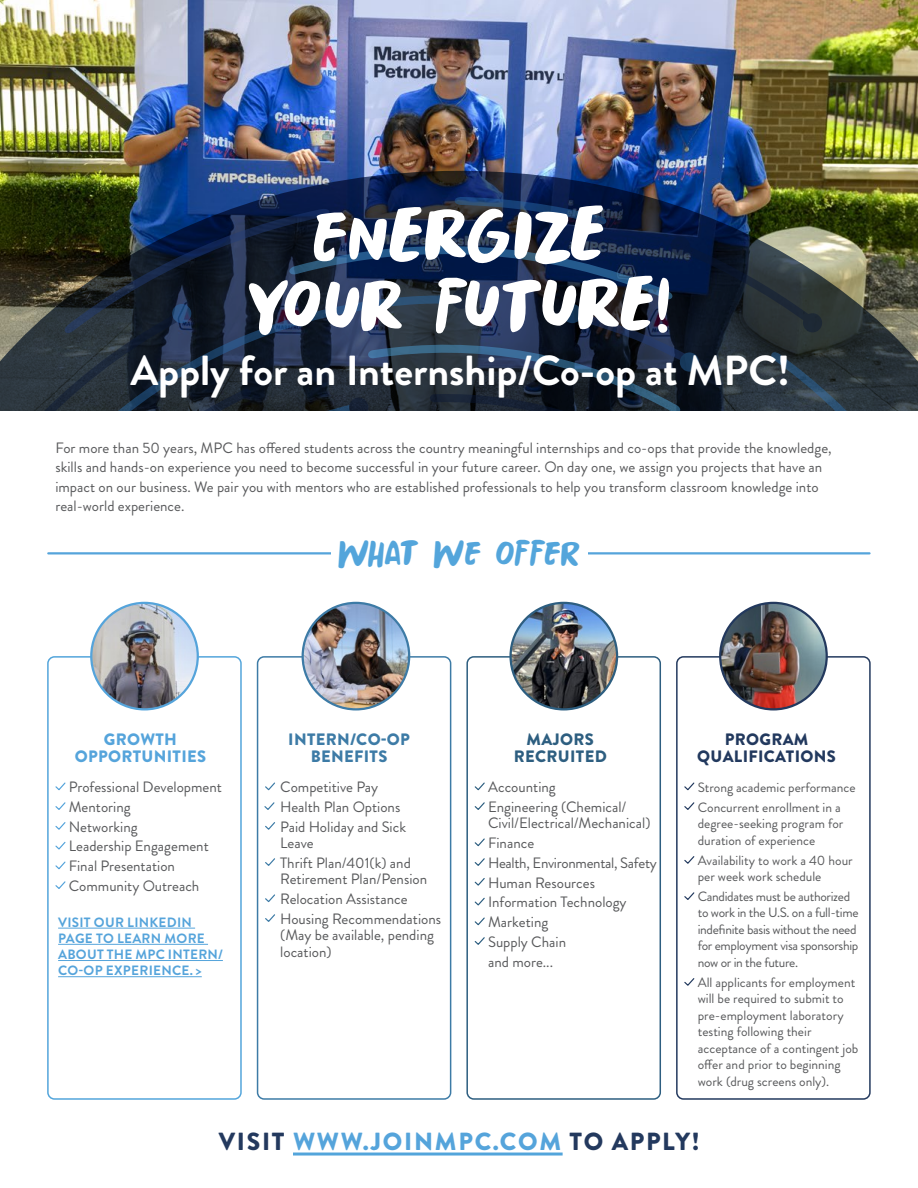
<style>
.page{position:relative;width:918px;height:1188px;background:#fff}
.page>*{position:absolute;margin:0;border:0;box-sizing:border-box;transform-origin:0 0}
.t1{font:82.95px/70.5px "Springwood Brush";letter-spacing:-.04em;color:#fff;text-align:center}
.t2{font:700 42px "Brandon Grotesque";color:#fff}
.t3{font:39px "Springwood Brush";letter-spacing:-.045em;color:#53a5db}
.t4{font:900 24.75px "Brandon Grotesque";letter-spacing:.07em;color:#55a4db}
.t5{font:900 16.5px/17.2px "Brandon Grotesque";letter-spacing:.02em;color:#22395e;text-align:center}
.t6{font:900 16.5px/17.2px "Brandon Grotesque";letter-spacing:.02em;color:#3d7ba6;text-align:center}
.t7{font:900 16.5px/17.2px "Brandon Grotesque";letter-spacing:.02em;color:#55a4db;text-align:center}
.t8{font:900 16.5px/17.2px "Brandon Grotesque";letter-spacing:.02em;color:#2d5e80;text-align:center}
.t9{font:15px/19.8px "Brandon Grotesque";color:#58595b}
.t10{font:13.5px/16.5px "Brandon Grotesque";color:#58595b}
.t11{font:13.5px/16.5px "Brandon Grotesque";letter-spacing:-.025em;color:#58595b}
.t12{font:700 13.5px/16.2px "Brandon Grotesque";letter-spacing:.02em;color:#55a4db}
.s1{color:#23395e}
</style>
<div class="page">
<img style="left:0;top:0;width:918px;height:171px">
<img style="left:0;top:171px;width:918px;height:240px">
<img style="left:0;top:197px;width:880px;height:214px">
<svg style="left:172px;top:304px;width:19px;height:19px"></svg>
<div style="left:452px;top:290px;width:19px;height:19px;background:#1d293d;border-radius:50%"></div>
<div style="left:563px;top:304px;width:19px;height:19px;background:#153658;border-radius:50%"></div>
<div style="left:680px;top:352px;width:19px;height:20px;background:#193c5f;border-radius:50%"></div>
<hr style="left:293px;top:1153px;width:270px;height:3px;background:#53a5db">
<hr style="left:48px;top:552px;width:822px;height:2px;background:#55a4db">
<div style="left:676px;top:656px;width:195px;height:444px;border:2px solid #23395e;border-radius:7px"></div>
<div style="left:466px;top:656px;width:195px;height:444px;border:2px solid #2d5e80;border-radius:7px"></div>
<div style="left:257px;top:656px;width:194px;height:444px;border:2px solid #3d7ba6;border-radius:7px"></div>
<div style="left:47px;top:656px;width:195px;height:444px;border:2px solid #53a5db;border-radius:7px"></div>
<hr style="left:58px;top:928px;width:137px;height:1px;background:#55a4db">
<hr style="left:58px;top:944px;width:150px;height:1px;background:#55a4db">
<hr style="left:58px;top:960px;width:165px;height:1px;background:#55a4db">
<hr style="left:58px;top:976px;width:144px;height:1px;background:#55a4db">
<div style="left:331px;top:539px;width:256px;height:29px;background:#fff"></div>
<svg style="left:55px;top:782px;width:11px;height:9px"></svg>
<svg style="left:55px;top:802px;width:11px;height:8px"></svg>
<svg style="left:55px;top:822px;width:11px;height:8px"></svg>
<svg style="left:55px;top:841px;width:11px;height:9px"></svg>
<svg style="left:55px;top:861px;width:11px;height:9px"></svg>
<svg style="left:55px;top:881px;width:11px;height:8px"></svg>
<svg style="left:265px;top:782px;width:10px;height:9px"></svg>
<svg style="left:264px;top:802px;width:11px;height:8px"></svg>
<svg style="left:265px;top:822px;width:10px;height:8px"></svg>
<svg style="left:265px;top:858px;width:10px;height:8px"></svg>
<svg style="left:265px;top:894px;width:10px;height:9px"></svg>
<svg style="left:265px;top:914px;width:10px;height:8px"></svg>
<svg style="left:474px;top:782px;width:11px;height:9px"></svg>
<svg style="left:474px;top:802px;width:11px;height:8px"></svg>
<svg style="left:474px;top:838px;width:11px;height:9px"></svg>
<svg style="left:474px;top:858px;width:11px;height:8px"></svg>
<svg style="left:474px;top:878px;width:11px;height:8px"></svg>
<svg style="left:474px;top:897px;width:11px;height:9px"></svg>
<svg style="left:474px;top:917px;width:11px;height:9px"></svg>
<svg style="left:474px;top:937px;width:11px;height:8px"></svg>
<svg style="left:684px;top:782px;width:11px;height:9px"></svg>
<svg style="left:684px;top:802px;width:11px;height:8px"></svg>
<svg style="left:684px;top:856px;width:11px;height:8px"></svg>
<svg style="left:684px;top:892px;width:11px;height:8px"></svg>
<svg style="left:684px;top:978px;width:11px;height:8px"></svg>
<img style="left:511px;top:603px;width:106px;height:106px;border-radius:53px">
<div style="left:509px;top:602px;width:109px;height:109px;border:2px solid #2d5e80;border-radius:50%"></div>
<img style="left:720px;top:603px;width:107px;height:106px;border-radius:53px">
<div style="left:719px;top:602px;width:109px;height:109px;border:2px solid #23395e;border-radius:50%"></div>
<img style="left:303px;top:603px;width:106px;height:106px;border-radius:53px">
<div style="left:302px;top:602px;width:108px;height:109px;border:2px solid #3d7ba6;border-radius:50%"></div>
<img style="left:91px;top:603px;width:107px;height:106px;border-radius:53px">
<div style="left:90px;top:602px;width:109px;height:109px;border:2px solid #55a4db;border-radius:50%"></div>
<h1 class="t1" style="left:247px;top:202px;width:427px">Energize your Future!</h1>
<h2 class="t2" style="left:130px;top:341px;width:661px">Apply for an Internship/Co-op at MPC!</h2>
<p class="t9" style="left:55px;top:438px;width:778px">For more than 50 years, MPC has offered students across the country meaningful internships and co-ops that provide the knowledge, skills and hands-on experience you need to become successful in your future career. On day one, we assign you projects that have an impact on our business. We pair you with mentors who are established professionals to help you transform classroom knowledge into real-world experience.</p>
<h3 class="t3" style="left:338px;top:531px;width:244px">WHAT WE OFFER</h3>
<p class="t7" style="left:75px;top:731px;width:133px">GROWTH<br>OPPORTUNITIES</p>
<p class="t9" style="left:69px;top:777px;width:155px">Professional Development<br>Mentoring<br>Networking<br>Leadership Engagement<br>Final Presentation<br>Community Outreach</p>
<p class="t12" style="left:58px;top:914px;width:166px">VISIT OUR LINKEDIN<br>PAGE TO LEARN MORE<br>ABOUT THE MPC INTERN/<br>CO-OP EXPERIENCE. &gt;</p>
<p class="t6" style="left:288px;top:731px;width:123px">INTERN/CO-OP<br>BENEFITS</p>
<p class="t9" style="left:280px;top:777px;width:127px">Competitive Pay<br>Health Plan Options<br>Paid Holiday and Sick</p>
<p class="t9" style="left:280px;top:833px;width:132px">Leave<br>Thrift Plan/401(k) and</p>
<p class="t9" style="left:280px;top:870px;width:162px">Retirement Plan/Pension<br>Relocation Assistance<br>Housing Recommendations</p>
<p class="t9" style="left:280px;top:927px;width:155px;line-height:16.5px">(May be available, pending location)</p>
<p class="t8" style="left:514px;top:731px;width:95px">MAJORS<br>RECRUITED</p>
<p class="t9" style="left:488px;top:777px;width:140px">Accounting<br>Engineering (Chemical/</p>
<p class="t9" style="left:488px;top:814px;width:170px">Civil/Electrical/Mechanical)<br>Finance<br>Health, Environmental, Safety<br>Human Resources<br>Information Technology<br>Marketing<br>Supply Chain<br>and more...</p>
<p class="t5" style="left:697px;top:731px;width:140px">PROGRAM<br>QUALIFICATIONS</p>
<p class="t10" style="left:698px;top:778px;width:159px;line-height:19.8px">Strong academic performance<br>Concurrent enrollment in a</p>
<p class="t10" style="left:698px;top:816px;width:147px">degree-seeking program for duration of experience</p>
<p class="t10" style="left:698px;top:852px;width:156px">Availability to work a 40 hour per week work schedule</p>
<p class="t11" style="left:698px;top:888px;width:162px">Candidates must be authorized to work in the U.S. on a full-time indefinite basis without the need for employment visa sponsorship now or in the future.</p>
<p class="t10" style="left:698px;top:974px;width:162px">All applicants for employment will be required to submit to pre-employment laboratory testing following their acceptance of a contingent job offer and prior to beginning work (drug screens only).</p>
<h3 class="t4" style="left:219px;top:1123px;width:482px"><span class="s1">VISIT</span> WWW.JOINMPC.COM <span class="s1">TO APPLY!</span></h3>
</div>
